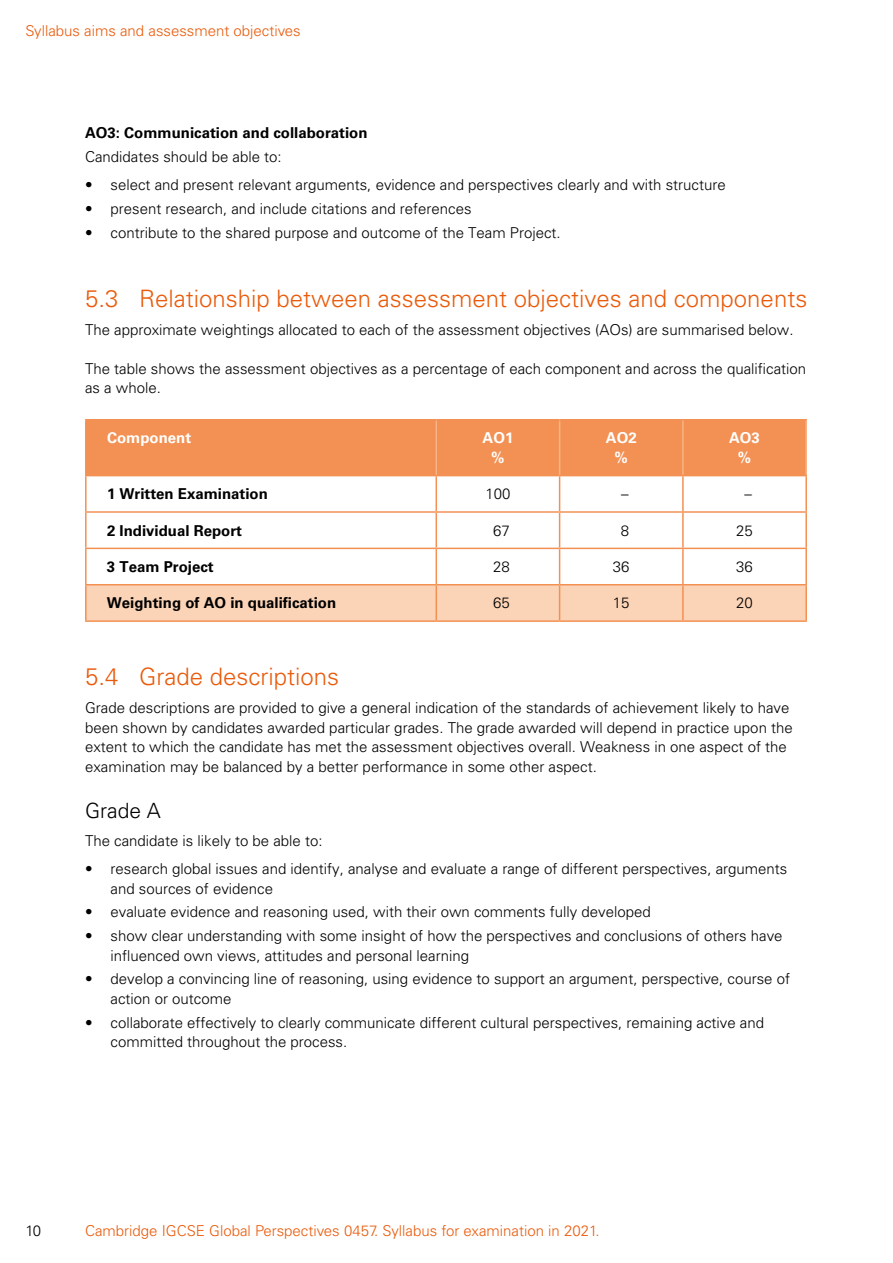
<style>
.page{position:relative;width:893px;height:1263px;background:#fff}
.page>*{position:absolute;margin:0;border:0;box-sizing:border-box;transform-origin:0 0}
.t1{font:300 24px "Univers LT Std";color:#ea5b0b}
.t2{font:300 21px "Univers LT Std";color:#000}
.t3{font:300 15px/19.5px "Univers LT Std";color:#000}
.t4{font:700 15px "Univers LT Std";color:#000}
.t5{font:300 15px "Univers LT Std";color:#ea5b0b}
.t6{font:700 15px/19.5px "Univers LT Std";color:#fff;text-align:center}
</style>
<div class="page">
<div style="left:87px;top:420px;width:718px;height:55px;background:#f39154"></div>
<div style="left:87px;top:585px;width:718px;height:35px;background:#fbd3b6"></div>
<hr style="left:436px;top:420px;width:1px;height:55px;background:#f7b385">
<hr style="left:559px;top:420px;width:1px;height:55px;background:#f7b385">
<hr style="left:436px;top:476px;width:1px;height:35px;background:#f39154">
<hr style="left:559px;top:476px;width:1px;height:35px;background:#f39154">
<hr style="left:85px;top:511px;width:351px;height:2px;background:#f39154">
<hr style="left:436px;top:511px;width:124px;height:2px;background:#f39154">
<hr style="left:436px;top:513px;width:1px;height:35px;background:#f39154">
<hr style="left:560px;top:511px;width:123px;height:2px;background:#f39154">
<hr style="left:559px;top:513px;width:1px;height:35px;background:#f39154">
<hr style="left:683px;top:511px;width:124px;height:2px;background:#f39154">
<hr style="left:85px;top:548px;width:351px;height:1px;background:#f39154">
<hr style="left:436px;top:548px;width:124px;height:1px;background:#f39154">
<hr style="left:436px;top:549px;width:1px;height:35px;background:#f39154">
<hr style="left:560px;top:548px;width:123px;height:1px;background:#f39154">
<hr style="left:559px;top:549px;width:1px;height:35px;background:#f39154">
<hr style="left:683px;top:548px;width:124px;height:1px;background:#f39154">
<hr style="left:85px;top:584px;width:351px;height:1px;background:#f39154">
<hr style="left:436px;top:584px;width:124px;height:1px;background:#f39154">
<hr style="left:436px;top:585px;width:1px;height:35px;background:#f39154">
<hr style="left:560px;top:584px;width:123px;height:1px;background:#f39154">
<hr style="left:559px;top:585px;width:1px;height:35px;background:#f39154">
<hr style="left:683px;top:584px;width:124px;height:1px;background:#f39154">
<hr style="left:85px;top:419px;width:351px;height:1px;background:#f39154">
<hr style="left:85px;top:420px;width:2px;height:55px;background:#f39154">
<hr style="left:436px;top:419px;width:124px;height:1px;background:#f39154">
<hr style="left:560px;top:419px;width:123px;height:1px;background:#f39154">
<hr style="left:683px;top:419px;width:124px;height:1px;background:#f39154">
<hr style="left:682px;top:420px;width:2px;height:55px;background:#f7b385">
<hr style="left:805px;top:420px;width:2px;height:55px;background:#f7b385">
<hr style="left:85px;top:475px;width:351px;height:1px;background:#f39154">
<hr style="left:85px;top:476px;width:2px;height:35px;background:#f39154">
<hr style="left:436px;top:475px;width:124px;height:1px;background:#f39154">
<hr style="left:560px;top:475px;width:123px;height:1px;background:#f39154">
<hr style="left:683px;top:475px;width:124px;height:1px;background:#f39154">
<hr style="left:682px;top:476px;width:2px;height:35px;background:#f39154">
<hr style="left:805px;top:476px;width:2px;height:35px;background:#f39154">
<hr style="left:85px;top:513px;width:2px;height:35px;background:#f39154">
<hr style="left:682px;top:513px;width:2px;height:35px;background:#f39154">
<hr style="left:805px;top:513px;width:2px;height:35px;background:#f39154">
<hr style="left:85px;top:549px;width:2px;height:35px;background:#f39154">
<hr style="left:682px;top:549px;width:2px;height:35px;background:#f39154">
<hr style="left:805px;top:549px;width:2px;height:35px;background:#f39154">
<hr style="left:85px;top:585px;width:2px;height:35px;background:#f39154">
<hr style="left:682px;top:585px;width:2px;height:35px;background:#f39154">
<hr style="left:805px;top:585px;width:2px;height:35px;background:#f39154">
<hr style="left:85px;top:620px;width:351px;height:2px;background:#f39154">
<hr style="left:436px;top:620px;width:124px;height:2px;background:#f39154">
<hr style="left:560px;top:620px;width:123px;height:2px;background:#f39154">
<hr style="left:683px;top:620px;width:124px;height:2px;background:#f39154">
<p class="t5" style="left:26px;top:22px;width:277px">Syllabus aims and assessment objectives</p>
<p class="t4" style="left:85px;top:124px;width:284px">AO3: Communication and collaboration</p>
<p class="t3" style="left:85px;top:147px;width:198px">Candidates should be able to:</p>
<p class="t3" style="left:85px;top:175px;width:642px">• select and present relevant arguments, evidence and perspectives clearly and with structure</p>
<p class="t3" style="left:85px;top:199px;width:388px">• present research, and include citations and references</p>
<p class="t3" style="left:85px;top:223px;width:477px">• contribute to the shared purpose and outcome of the Team Project.</p>
<h1 class="t1" style="left:85px;top:284px;width:724px">5.3 Relationship between assessment objectives and components</h1>
<p class="t3" style="left:85px;top:320px;width:710px">The approximate weightings allocated to each of the assessment objectives (AOs) are summarised below.</p>
<p class="t3" style="left:85px;top:359px;width:723px">The table shows the assessment objectives as a percentage of each component and across the qualification as a whole.</p>
<p class="t6" style="left:107px;top:428px;width:86px">Component</p>
<p class="t6" style="left:482px;top:428px;width:32px">AO1 %</p>
<p class="t6" style="left:606px;top:428px;width:32px">AO2 %</p>
<p class="t6" style="left:729px;top:428px;width:32px">AO3 %</p>
<p class="t4" style="left:107px;top:485px;width:162px">1 Written Examination</p>
<p class="t3" style="left:485px;top:484px;width:27px">100</p>
<p class="t3" style="left:621px;top:484px;width:9px">–</p>
<p class="t3" style="left:744px;top:484px;width:9px">–</p>
<p class="t4" style="left:107px;top:521px;width:137px">2 Individual Report</p>
<p class="t3" style="left:493px;top:521px;width:18px">67</p>
<p class="t3" style="left:621px;top:521px;width:10px">8</p>
<p class="t3" style="left:736px;top:521px;width:18px">25</p>
<p class="t4" style="left:107px;top:558px;width:108px">3 Team Project</p>
<p class="t3" style="left:493px;top:557px;width:18px">28</p>
<p class="t3" style="left:613px;top:557px;width:18px">36</p>
<p class="t3" style="left:736px;top:557px;width:18px">36</p>
<p class="t4" style="left:107px;top:594px;width:231px">Weighting of AO in qualification</p>
<p class="t3" style="left:493px;top:593px;width:18px">65</p>
<p class="t3" style="left:613px;top:593px;width:18px">15</p>
<p class="t3" style="left:736px;top:593px;width:18px">20</p>
<h1 class="t1" style="left:85px;top:662px;width:256px">5.4 Grade descriptions</h1>
<p class="t3" style="left:85px;top:698px;width:709px">Grade descriptions are provided to give a general indication of the standards of achievement likely to have been shown by candidates awarded particular grades. The grade awarded will depend in practice upon the extent to which the candidate has met the assessment objectives overall. Weakness in one aspect of the examination may be balanced by a better performance in some other aspect.</p>
<h2 class="t2" style="left:85px;top:798px;width:77px">Grade A</h2>
<p class="t3" style="left:85px;top:831px;width:239px">The candidate is likely to be able to:</p>
<p class="t3" style="left:111px;top:859px;width:678px;text-indent:-26px">• research global issues and identify, analyse and evaluate a range of different perspectives, arguments and sources of evidence</p>
<p class="t3" style="left:85px;top:902px;width:567px">• evaluate evidence and reasoning used, with their own comments fully developed</p>
<p class="t3" style="left:111px;top:926px;width:673px;text-indent:-26px">• show clear understanding with some insight of how the perspectives and conclusions of others have influenced own views, attitudes and personal learning</p>
<p class="t3" style="left:111px;top:969px;width:681px;text-indent:-26px">• develop a convincing line of reasoning, using evidence to support an argument, perspective, course of action or outcome</p>
<p class="t3" style="left:111px;top:1013px;width:655px;text-indent:-26px">• collaborate effectively to clearly communicate different cultural perspectives, remaining active and committed throughout the process.</p>
<p class="t3" style="left:26px;top:1220px;width:17px">10</p>
<p class="t5" style="left:85px;top:1221px;width:516px">Cambridge IGCSE Global Perspectives 0457. Syllabus for examination in 2021.</p>
</div>
